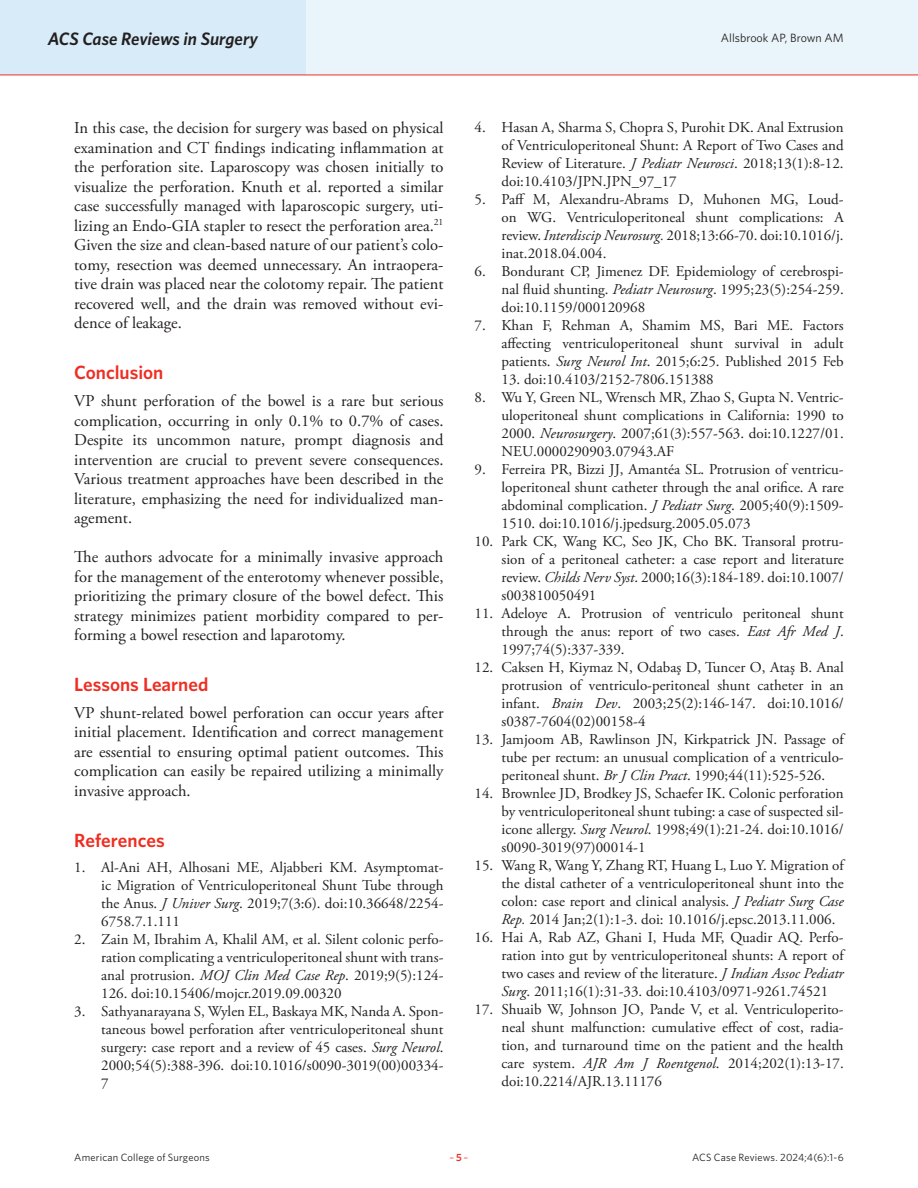
<style>
.page{position:relative;width:918px;height:1188px;background:#fff}
.page>*{position:absolute;margin:0;border:0;box-sizing:border-box;transform-origin:0 0}
.Article_Subhead{font:600 19.2px "Whitney";color:#ee2e22}
.t1{font:italic 600 18px "Whitney";letter-spacing:-.005em;color:#231f20}
.Article_Body_no_indent{font:16.5px/19.5px "Adobe Garamond Pro";color:#231f20;text-align:justify}
.t2{font:15px/18px "Adobe Garamond Pro";color:#231f20;text-align:justify}
.t3{font:12px "Whitney";color:#231f20}
.t4{font:10.5px "Whitney";letter-spacing:.015em;color:#231f20}
.t5{font:10.5px "Whitney";color:#ee2e22}
.s1{font-style:italic}
.s2{font-weight:600}
</style>
<div class="page">
<div style="left:0;top:0;width:918px;height:75px;background:#eaf5fb"></div>
<div style="left:0;top:0;width:306px;height:75px;background:#d7ebf8"></div>
<hr style="left:0;top:75px;width:918px;height:1px;background:#ee2e22">
<p class="t1" style="left:48px;top:26px;width:212px">ACS Case Reviews in Surgery</p>
<p class="t3" style="left:721px;top:30px;width:124px">Allsbrook AP, Brown AM</p>
<p class="Article_Body_no_indent" style="left:74px;top:119px;width:371px">In this case, the decision for surgery was based on physical examination and CT findings indicating inflammation at the perforation site. Laparoscopy was chosen initially to visualize the perforation. Knuth et al. reported a similar case successfully managed with laparoscopic surgery, uti&shy;lizing an Endo-GIA stapler to resect the perforation area.<sup>21<br></sup>Given the size and clean-based nature of our patient’s colo&shy;tomy, resection was deemed unnecessary. An intraopera&shy;tive drain was placed near the colotomy repair. The patient recovered well, and the drain was removed without evi&shy;dence of leakage.</p>
<p class="Article_Subhead" style="left:74px;top:360px;width:91px">Conclusion</p>
<p class="Article_Body_no_indent" style="left:74px;top:392px;width:371px">VP shunt perforation of the bowel is a rare but serious complication, occurring in only 0.1% to 0.7% of cases.<br>Despite its uncommon nature, prompt diagnosis and intervention are crucial to prevent severe consequences.<br>Various treatment approaches have been described in the literature, emphasizing the need for individualized man&shy;agement.</p>
<p class="Article_Body_no_indent" style="left:74px;top:548px;width:371px">The authors advocate for a minimally invasive approach for the management of the enterotomy whenever possible, prioritizing the primary closure of the bowel defect. This strategy minimizes patient morbidity compared to per&shy;forming a bowel resection and laparotomy.</p>
<p class="Article_Subhead" style="left:74px;top:671px;width:136px">Lessons Learned</p>
<p class="Article_Body_no_indent" style="left:74px;top:704px;width:371px">VP shunt-related bowel perforation can occur years after initial placement. Identification and correct management are essential to ensuring optimal patient outcomes. This complication can easily be repaired utilizing a minimally invasive approach.</p>
<p class="Article_Subhead" style="left:74px;top:827px;width:92px">References</p>
<p class="t2" style="left:101px;top:859px;width:344px;text-indent:-27px">1. Al-Ani AH, Alhosani ME, Aljabberi KM. Asymptomat&shy;ic Migration of Ventriculoperitoneal Shunt Tube through the Anus. <span class="s1">J Univer Surg</span>. 2019;7(3:6). doi:10.36648/2254- 6758.7.1.111</p>
<p class="t2" style="left:101px;top:931px;width:344px;text-indent:-27px">2. Zain M, Ibrahim A, Khalil AM, et al. Silent colonic perfo&shy;ration complicating a ventriculoperitoneal shunt with trans&shy;anal protrusion. <span class="s1">MOJ Clin Med Case Rep</span>. 2019;9(5):124- 126. doi:10.15406/mojcr.2019.09.00320</p>
<p class="t2" style="left:101px;top:1003px;width:344px;text-indent:-27px">3. Sathyanarayana S, Wylen EL, Baskaya MK, Nanda A. Spon&shy;taneous bowel perforation after ventriculoperitoneal shunt surgery: case report and a review of 45 cases. <span class="s1">Surg Neurol</span>.<br>2000;54(5):388-396. doi:10.1016/s0090-3019(00)00334- 7</p>
<p class="t2" style="left:502px;top:119px;width:344px;text-indent:-27px">4. Hasan A, Sharma S, Chopra S, Purohit DK. Anal Extrusion of Ventriculoperitoneal Shunt: A Report of Two Cases and Review of Literature. <span class="s1">J Pediatr Neurosci</span>. 2018;13(1):8-12. doi:10.4103/JPN.JPN_97_17</p>
<p class="t2" style="left:502px;top:191px;width:344px;text-indent:-27px">5. Paff M, Alexandru-Abrams D, Muhonen MG, Loud&shy;on WG. Ventriculoperitoneal shunt complications: A review. <span class="s1">Interdiscip Neurosurg.</span> 2018;13:66-70. doi:10.1016/j. inat.2018.04.004.</p>
<p class="t2" style="left:502px;top:263px;width:344px;text-indent:-27px">6. Bondurant CP, Jimenez DF. Epidemiology of cerebrospi&shy;nal fluid shunting. <span class="s1">Pediatr Neurosurg</span>. 1995;23(5):254-259. doi:10.1159/000120968</p>
<p class="t2" style="left:502px;top:317px;width:344px;text-indent:-27px">7. Khan F, Rehman A, Shamim MS, Bari ME. Factors affecting ventriculoperitoneal shunt survival in adult patients. <span class="s1">Surg Neurol Int</span>. 2015;6:25. Published 2015 Feb</p>
<p class="t2" style="left:502px;top:371px;width:214px">13. doi:10.4103/2152-7806.151388</p>
<p class="t2" style="left:502px;top:389px;width:344px;text-indent:-27px">8. Wu Y, Green NL, Wrensch MR, Zhao S, Gupta N. Ventric&shy;uloperitoneal shunt complications in California: 1990 to 2000. <span class="s1">Neurosurgery</span>. 2007;61(3):557-563. doi:10.1227/01.<br>NEU.0000290903.07943.AF</p>
<p class="t2" style="left:502px;top:461px;width:344px;text-indent:-27px">9. Ferreira PR, Bizzi JJ, Amantéa SL. Protrusion of ventricu&shy;loperitoneal shunt catheter through the anal orifice. A rare abdominal complication. <span class="s1">J Pediatr Surg</span>. 2005;40(9):1509- 1510. doi:10.1016/j.jpedsurg.2005.05.073</p>
<p class="t2" style="left:502px;top:533px;width:344px;text-indent:-27px">10. Park CK, Wang KC, Seo JK, Cho BK. Transoral protru&shy;sion of a peritoneal catheter: a case report and literature review. <span class="s1">Childs Nerv Syst</span>. 2000;16(3):184-189. doi:10.1007/ s003810050491</p>
<p class="t2" style="left:502px;top:605px;width:344px;text-indent:-27px">11. Adeloye A. Protrusion of ventriculo peritoneal shunt through the anus: report of two cases. <span class="s1">East Afr Med J</span>.<br>1997;74(5):337-339.</p>
<p class="t2" style="left:502px;top:659px;width:344px;text-indent:-27px">12. Caksen H, Kiymaz N, Odabaş D, Tuncer O, Ataş B. Anal protrusion of ventriculo-peritoneal shunt catheter in an infant. <span class="s1">Brain Dev</span>. 2003;25(2):146-147. doi:10.1016/ s0387-7604(02)00158-4</p>
<p class="t2" style="left:502px;top:731px;width:344px;text-indent:-27px">13. Jamjoom AB, Rawlinson JN, Kirkpatrick JN. Passage of tube per rectum: an unusual complication of a ventriculo&shy;peritoneal shunt. <span class="s1">Br J Clin Pract</span>. 1990;44(11):525-526.</p>
<p class="t2" style="left:502px;top:785px;width:344px;text-indent:-27px">14. Brownlee JD, Brodkey JS, Schaefer IK. Colonic perforation by ventriculoperitoneal shunt tubing: a case of suspected sil&shy;icone allergy. <span class="s1">Surg Neurol</span>. 1998;49(1):21-24. doi:10.1016/ s0090-3019(97)00014-1</p>
<p class="t2" style="left:502px;top:857px;width:344px;text-indent:-27px">15. Wang R, Wang Y, Zhang RT, Huang L, Luo Y. Migration of the distal catheter of a ventriculoperitoneal shunt into the colon: case report and clinical analysis. <span class="s1">J Pediatr Surg Case Rep.</span> 2014 Jan;2(1):1-3. doi: 10.1016/j.epsc.2013.11.006.</p>
<p class="t2" style="left:502px;top:929px;width:344px;text-indent:-27px">16. Hai A, Rab AZ, Ghani I, Huda MF, Quadir AQ. Perfo&shy;ration into gut by ventriculoperitoneal shunts: A report of two cases and review of the literature. <span class="s1">J Indian Assoc Pediatr Surg</span>. 2011;16(1):31-33. doi:10.4103/0971-9261.74521</p>
<p class="t2" style="left:502px;top:1001px;width:344px;text-indent:-27px">17. Shuaib W, Johnson JO, Pande V, et al. Ventriculoperito&shy;neal shunt malfunction: cumulative effect of cost, radia&shy;tion, and turnaround time on the patient and the health care system. <span class="s1">AJR Am J Roentgenol</span>. 2014;202(1):13-17. doi:10.2214/AJR.13.11176</p>
<p class="t4" style="left:74px;top:1150px;width:137px">American College of Surgeons</p>
<p class="t5" style="left:450px;top:1150px;width:20px">–<span class="s2">5</span>–</p>
<p class="t4" style="left:692px;top:1150px;width:153px">ACS Case Reviews. 2024;4(6):1-6</p>
</div>
